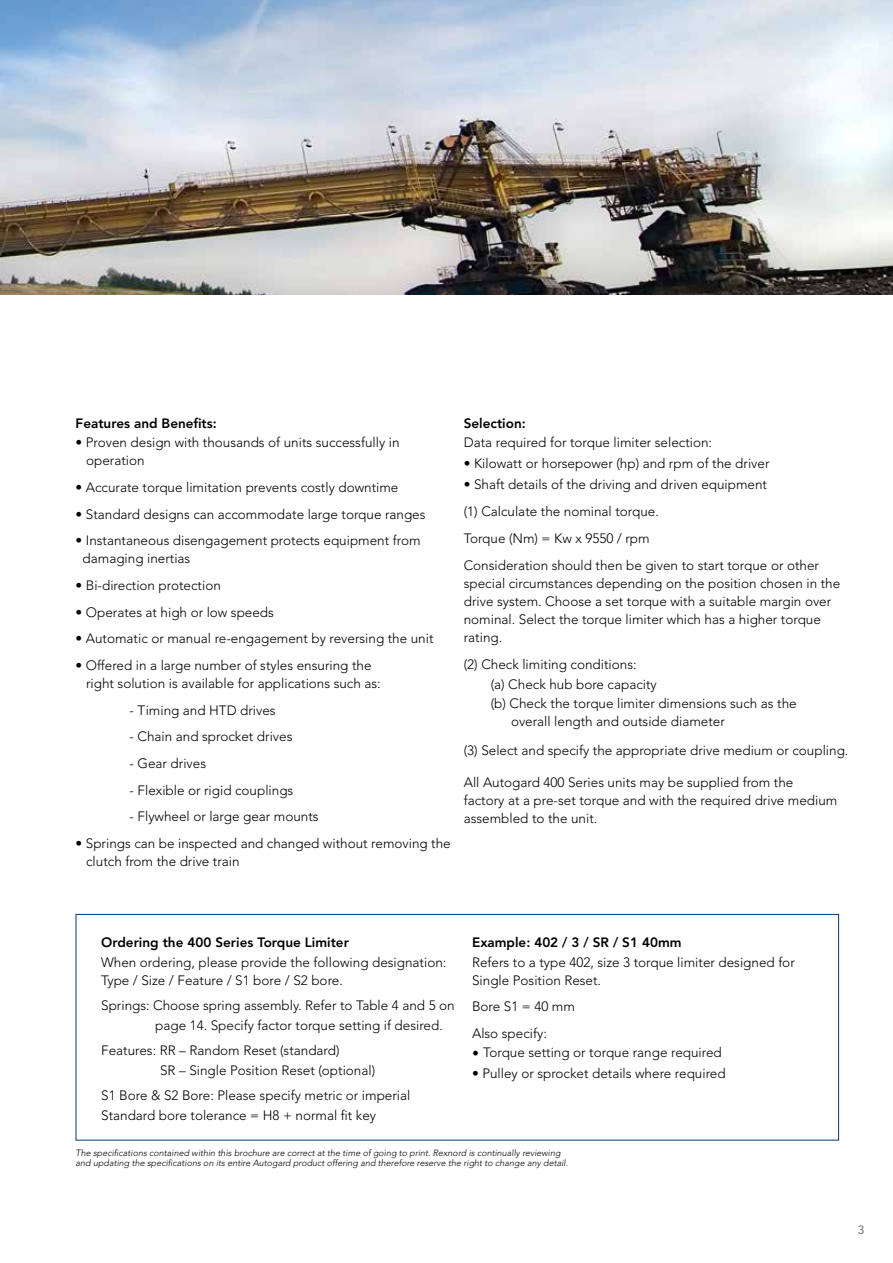
<style>
.page{position:relative;width:893px;height:1263px;background:#fff}
.page>*{position:absolute;margin:0;border:0;box-sizing:border-box;transform-origin:0 0}
.t1{font:300 13.5px/18px "Avenir LT Std";color:#000}
.t2{font:800 13.5px "Avenir LT Std";color:#000}
.t3{font:12px "Avenir LT Std";color:#6d6e71}
.t4{font:italic 300 9px/10.5px "Avenir LT Std";color:#000}
.s1{font-family:"Minion Pro";font-weight:400;font-size:18px}
</style>
<div class="page">
<div style="left:76px;top:914px;width:763px;height:226px;border:1px solid #06357a"></div>
<img style="left:0;top:0;width:893px;height:295px">
<p class="t2" style="left:76px;top:415px;width:143px">Features and Benefits:</p>
<p class="t1" style="left:86px;top:434px;width:315px;text-indent:-11px">• Proven design with thousands of units successfully in operation</p>
<p class="t1" style="left:76px;top:478px;width:324px">• Accurate torque limitation prevents costly downtime</p>
<p class="t1" style="left:76px;top:505px;width:351px">• Standard designs can accommodate large torque ranges</p>
<p class="t1" style="left:83px;top:532px;width:339px;text-indent:-7px">• Instantaneous disengagement protects equipment from damaging inertias</p>
<p class="t1" style="left:76px;top:576px;width:147px">• Bi-direction protection</p>
<p class="t1" style="left:76px;top:603px;width:200px">• Operates at high or low speeds</p>
<p class="t1" style="left:76px;top:630px;width:359px">• Automatic or manual re-engagement by reversing the unit</p>
<p class="t1" style="left:86px;top:656px;width:296px;text-indent:-11px">• Offered in a large number of styles ensuring the right solution is available for applications such as:</p>
<p class="t1" style="left:130px;top:701px;width:148px">- Timing and HTD drives</p>
<p class="t1" style="left:130px;top:728px;width:164px">- Chain and sprocket drives</p>
<p class="t1" style="left:130px;top:754px;width:78px">- Gear drives</p>
<p class="t1" style="left:130px;top:781px;width:165px">- Flexible or rigid couplings</p>
<p class="t1" style="left:130px;top:807px;width:191px">- Flywheel or large gear mounts</p>
<p class="t1" style="left:86px;top:834px;width:366px;text-indent:-11px">• Springs can be inspected and changed without removing the clutch from the drive train</p>
<p class="t2" style="left:464px;top:415px;width:64px">Selection:</p>
<p class="t1" style="left:464px;top:434px;width:250px">Data required for torque limiter selection:</p>
<p class="t1" style="left:464px;top:455px;width:307px">• Kilowatt or horsepower (hp) and rpm of the driver</p>
<p class="t1" style="left:464px;top:471px;width:357px;line-height:27px">• Shaft details of the driving and driven equipment<br>(1) Calculate the nominal torque.<br>Torque (Nm) = Kw x 9550 / rpm<br>Consideration should then be given to start torque or other</p>
<p class="t1" style="left:464px;top:575px;width:378px">special circumstances depending on the position chosen in the drive system. Choose a set torque with a suitable margin over nominal. Select the torque limiter which has a higher torque rating.</p>
<p class="t1" style="left:491px;top:655px;width:307px;line-height:19.5px;text-indent:-27px">(2) Check limiting conditions:<br>(a) Check hub bore capacity<br>(b) Check the torque limiter dimensions such as the</p>
<p class="t1" style="left:464px;top:708px;width:386px;line-height:28.2px;text-indent:47px">overall length and outside diameter<br>(3) Select and specify the appropriate drive medium or coupling.</p>
<p class="t1" style="left:464px;top:773px;width:375px">All Autogard 400 Series units may be supplied from the factory at a pre-set torque and with the required drive medium assembled to the unit.</p>
<p class="t2" style="left:101px;top:934px;width:249px">Ordering the 400 Series Torque Limiter</p>
<p class="t1" style="left:101px;top:953px;width:347px">When ordering, please provide the following designation:<br>Type / Size / Feature / S1 bore / S2 bore.</p>
<p class="t1" style="left:155px;top:996px;width:301px;line-height:19.5px;text-indent:-54px">Springs: Choose spring assembly. Refer to Table 4 and 5 on page 14. Specify factor torque setting if desired.</p>
<p class="t1" style="left:160px;top:1041px;width:217px;line-height:19.5px;text-indent:-59px">Features: RR – Random Reset (standard)<br>SR – Single Position Reset (optional)</p>
<p class="t1" style="left:101px;top:1086px;width:311px;line-height:19.5px">S1 Bore &amp; S2 Bore: Please specify metric or imperial<br>Standard bore tolerance = H8 + normal fit key</p>
<p class="t2" style="left:472px;top:934px;width:211px">Example: 402 / 3 / SR / S1 40mm</p>
<p class="t1" style="left:472px;top:953px;width:324px">Refers to a type 402, size 3 torque limiter designed for<br>Single Position Reset.</p>
<p class="t1" style="left:472px;top:993px;width:104px;line-height:26.7px">Bore S1 = 40 mm<br>Also specify:</p>
<p class="t1" style="left:472px;top:1044px;width:251px"><span class="s1">•</span> Torque setting or torque range required</p>
<p class="t1" style="left:472px;top:1065px;width:255px">• Pulley or sprocket details where required</p>
<p class="t4" style="left:76px;top:1148px;width:494px">The specifications contained within this brochure are correct at the time of going to print. Rexnord is continually reviewing and updating the specifications on its entire Autogard product offering and therefore reserve the right to change any detail.</p>
<p class="t3" style="left:858px;top:1222px;width:8px">3</p>
</div>
